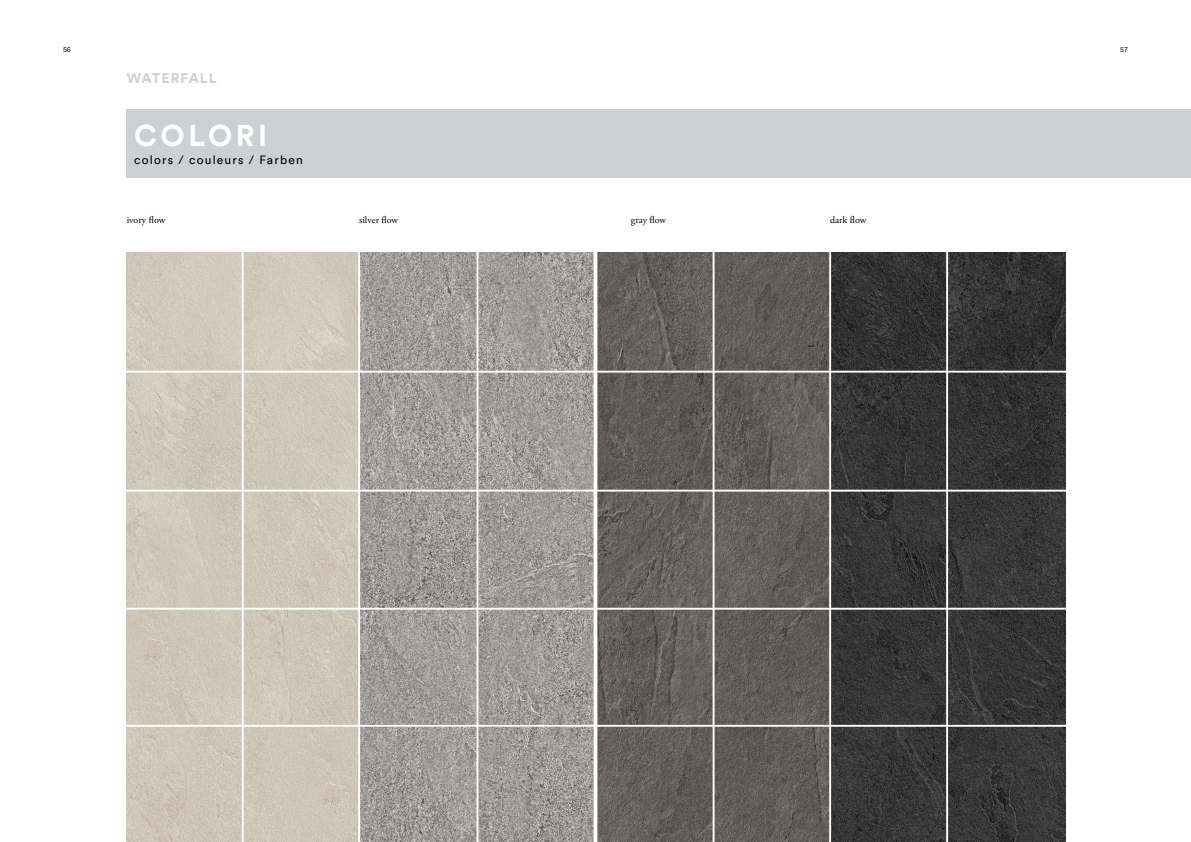
<style>
.page{position:relative;width:1191px;height:842px;background:#fff}
.page>*{position:absolute;margin:0;border:0;box-sizing:border-box;transform-origin:0 0}
.t1{font:700 30px "Circular";letter-spacing:.12em;color:#fff}
.t2{font:700 14px "Circular";letter-spacing:.075em;color:#cdd0d2}
.t3{font:12px "Circular";letter-spacing:.1em;color:#000}
.t4{font:10px "Adobe Garamond Pro";color:#000}
.t5{font:7px "Helvetica Neue";color:#000}
</style>
<div class="page">
<div style="left:127px;top:109px;width:1064px;height:68px;background:#cdd0d2"></div>
<img style="left:126px;top:253px;width:586px;height:589px">
<svg style="left:714px;top:373px;width:115px;height:117px;background:#64605d"></svg>
<svg style="left:714px;top:492px;width:115px;height:116px;background:#635f5c"></svg>
<svg style="left:714px;top:610px;width:115px;height:115px;background:#605c59"></svg>
<svg style="left:714px;top:727px;width:115px;height:115px;background:#605d59"></svg>
<svg style="left:714px;top:253px;width:115px;height:118px;background:#605c59"></svg>
<img style="left:831px;top:492px;width:115px;height:116px">
<svg style="left:948px;top:492px;width:117px;height:116px;background:#393939"></svg>
<svg style="left:831px;top:373px;width:115px;height:117px;background:#353535"></svg>
<svg style="left:948px;top:373px;width:117px;height:117px;background:#333"></svg>
<svg style="left:831px;top:610px;width:115px;height:115px;background:#353535"></svg>
<svg style="left:948px;top:610px;width:117px;height:115px;background:#363636"></svg>
<svg style="left:831px;top:727px;width:115px;height:115px;background:#373737"></svg>
<svg style="left:948px;top:727px;width:117px;height:115px;background:#373737"></svg>
<img style="left:831px;top:253px;width:115px;height:118px">
<img style="left:948px;top:253px;width:117px;height:118px">
<div style="left:243px;top:372px;width:116px;height:119px;background:#cfc7ba"></div>
<div style="left:243px;top:491px;width:116px;height:117px;background:#cec6b9"></div>
<div style="left:243px;top:609px;width:116px;height:116px;background:#cec6b9"></div>
<div style="left:243px;top:726px;width:116px;height:116px;background:#cdc5b8"></div>
<svg style="left:360px;top:492px;width:116px;height:116px;background:#9d9894"></svg>
<svg style="left:478px;top:492px;width:115px;height:116px;background:#9f9a96"></svg>
<div style="left:243px;top:253px;width:116px;height:119px;background:#d2cabd"></div>
<svg style="left:360px;top:253px;width:116px;height:118px;background:#a19c98"></svg>
<svg style="left:360px;top:373px;width:116px;height:117px;background:#a39e9a"></svg>
<svg style="left:478px;top:373px;width:115px;height:117px;background:#a29d99"></svg>
<svg style="left:478px;top:253px;width:115px;height:118px;background:#a19c98"></svg>
<svg style="left:360px;top:610px;width:116px;height:115px;background:#a19c98"></svg>
<svg style="left:360px;top:727px;width:116px;height:115px;background:#a09b97"></svg>
<svg style="left:478px;top:610px;width:115px;height:115px;background:#9f9a96"></svg>
<svg style="left:478px;top:727px;width:115px;height:115px;background:#9e9995"></svg>
<hr style="left:118px;top:490px;width:952px;height:2px;background:#fff">
<hr style="left:118px;top:371px;width:952px;height:2px;background:#fff">
<hr style="left:242px;top:245px;width:2px;height:597px;background:#fff">
<hr style="left:358px;top:245px;width:2px;height:597px;background:#fff">
<hr style="left:476px;top:245px;width:2px;height:597px;background:#fff">
<hr style="left:118px;top:608px;width:952px;height:2px;background:#fff">
<hr style="left:118px;top:725px;width:952px;height:2px;background:#fff">
<svg style="left:593px;top:252px;width:4px;height:590px"></svg>
<p class="t5" style="left:63px;top:46px;width:9px">56</p>
<p class="t5" style="left:1120px;top:46px;width:9px">57</p>
<h2 class="t2" style="left:127px;top:68px;width:91px">WATERFALL</h2>
<h1 class="t1" style="left:134px;top:115px;width:135px">COLORI</h1>
<p class="t3" style="left:134px;top:152px;width:170px">colors / couleurs / Farben</p>
<p class="t4" style="left:127px;top:214px;width:40px">ivory flow</p>
<p class="t4" style="left:359px;top:214px;width:40px">silver flow</p>
<p class="t4" style="left:631px;top:214px;width:37px">gray flow</p>
<p class="t4" style="left:830px;top:214px;width:38px">dark flow</p>
</div>
